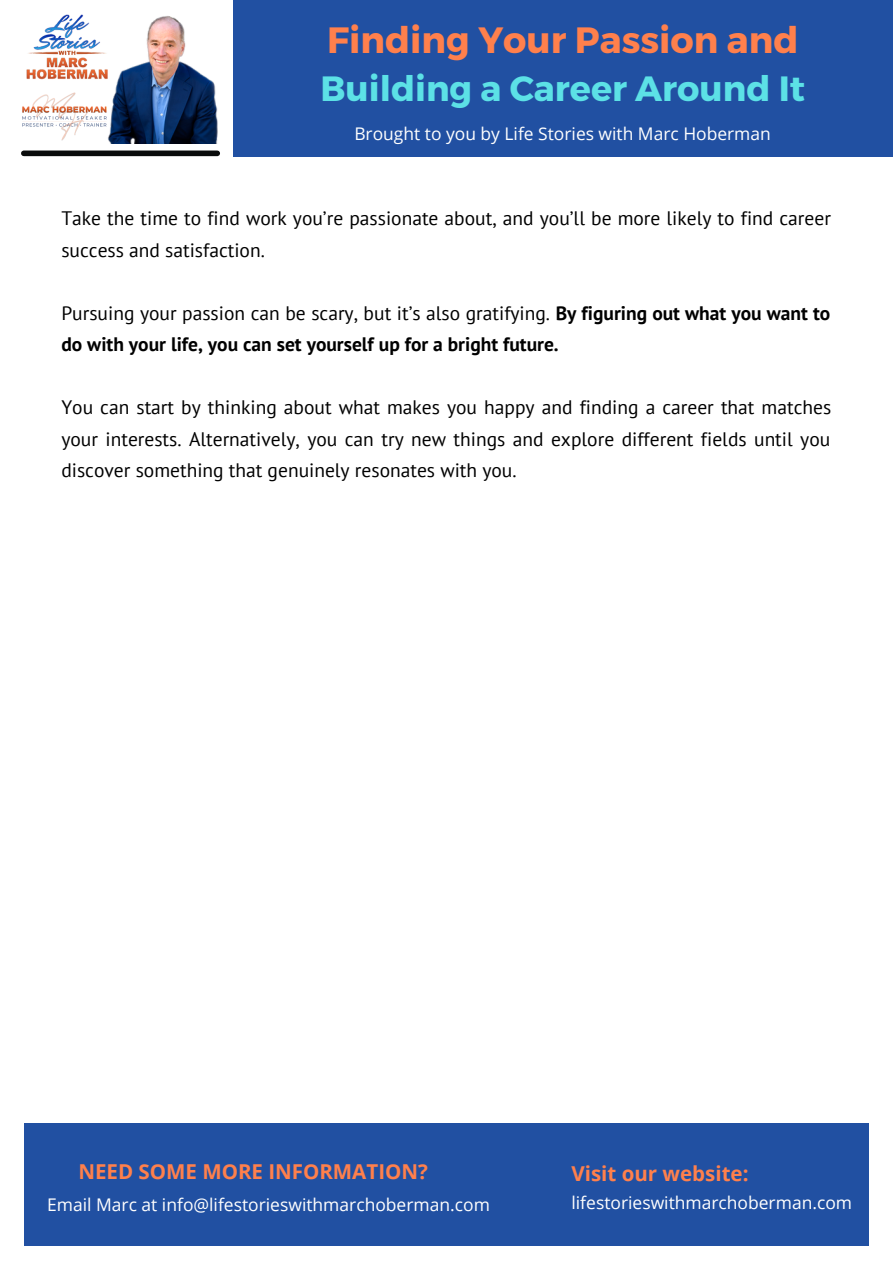
<style>
.page{position:relative;width:893px;height:1264px;background:#fff}
.page>*{position:absolute;margin:0;border:0;box-sizing:border-box;transform-origin:0 0}
.t1{font:700 36.6px "Montserrat";color:#ff804c}
.t2{font:700 35.1px "Montserrat";color:#5ce1e6}
.t3{font:700 20.55px "Open Sans";color:#ff804c}
.t4{font:19.5px/31.5px "PT Sans";color:#000}
.t5{font:700 19.5px/31.5px "PT Sans";color:#000}
.t6{font:17.4px "Open Sans";color:#fff}
.s1{font-weight:400}
</style>
<div class="page">
<div style="left:24px;top:150px;width:193px;height:6px;background:#0a0c0c"></div>
<img style="left:109px;top:16px;width:109px;height:128px">
<img style="left:22px;top:91px;width:104px;height:51px">
<div style="left:233px;top:0;width:659px;height:156px;background:#2150a2"></div>
<img style="left:26px;top:14px;width:86px;height:68px">
<div style="left:24px;top:1123px;width:844px;height:123px;background:#2150a2"></div>
<h1 class="t1" style="left:327px;top:16px;width:473px">Finding Your Passion and</h1>
<h2 class="t2" style="left:320px;top:66px;width:486px">Building a Career Around It</h2>
<p class="t6" style="left:354px;top:121px;width:418px">Brought to you by Life Stories with Marc Hoberman</p>
<p class="t4" style="left:61px;top:202px;width:771px">Take the time to find work you’re passionate about, and you’ll be more likely to find career success and satisfaction.</p>
<p class="t5" style="left:61px;top:296px;width:770px"><span class="s1">Pursuing your passion can be scary, but it’s also gratifying.</span> By figuring out what you want to do with your life, you can set yourself up for a bright future.</p>
<p class="t4" style="left:61px;top:391px;width:771px;text-align:justify">You can start by thinking about what makes you happy and finding a career that matches your interests. Alternatively, you can try new things and explore different fields until you discover something that genuinely resonates with you.</p>
<p class="t3" style="left:78px;top:1157px;width:351px">NEED SOME MORE INFORMATION?</p>
<p class="t6" style="left:47px;top:1192px;width:444px">Email Marc at info@lifestorieswithmarchoberman.com</p>
<p class="t3" style="left:571px;top:1158px;width:178px">Visit our website:</p>
<p class="t6" style="left:571px;top:1190px;width:282px">lifestorieswithmarchoberman.com</p>
</div>
